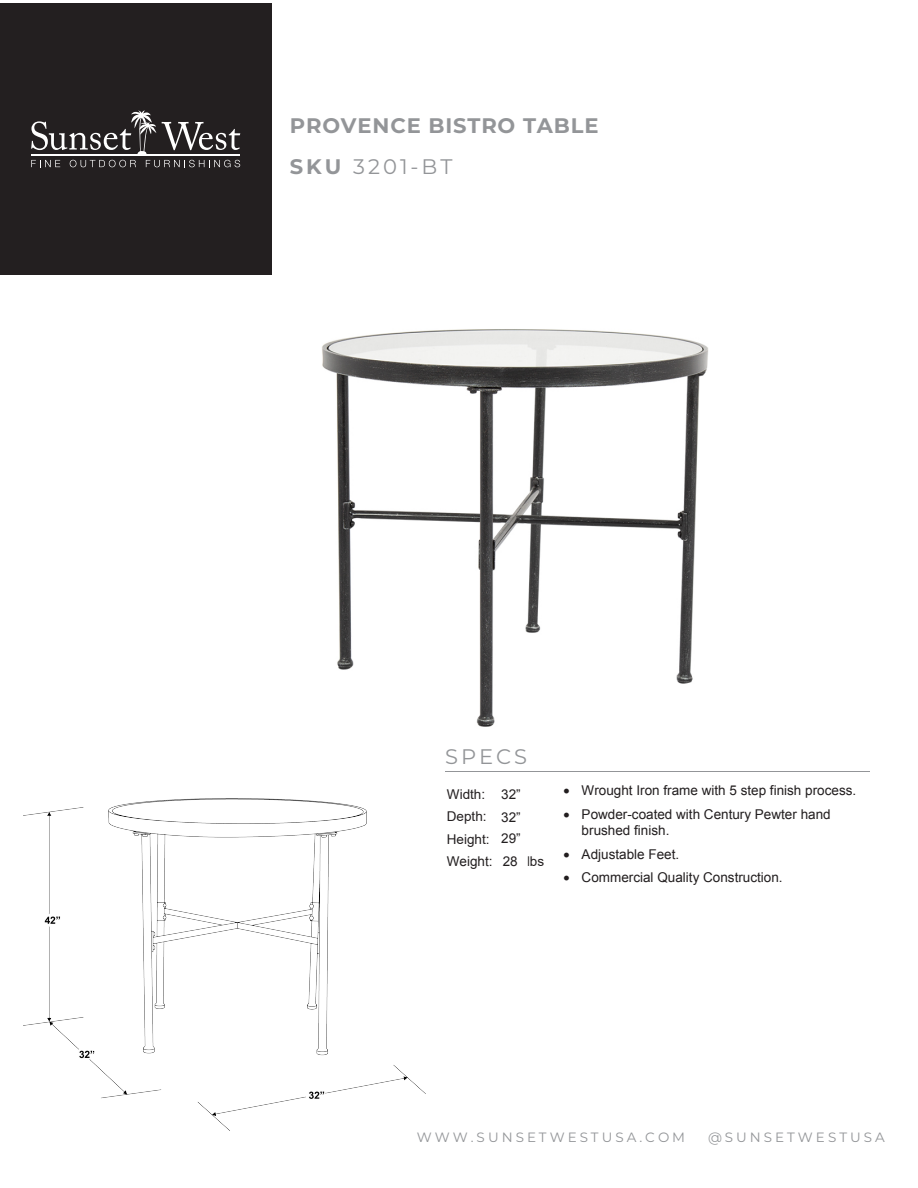
<style>
.page{position:relative;width:918px;height:1188px;background:#fff}
.page>*{position:absolute;margin:0;border:0;box-sizing:border-box;transform-origin:0 0}
.t1{font:700 21px/41.2px "Montserrat";letter-spacing:.04em;color:#939598}
.t2{font:21px "Montserrat";letter-spacing:.145em;color:#939598}
.t3{font:13.5px/16.2px "Arial";color:#221e1f}
.t4{font:13.5px "Montserrat";letter-spacing:.225em;color:#939598}
.t5{font:13.5px/22.8px "Arial";color:#231f20;text-align:justify}
.s1{font-weight:400}
.s2{font-style:inherit}
.s3{color:#231f20}
</style>
<div class="page">
<div style="left:0;top:3px;width:272px;height:272px;background:#231f20"></div>
<hr style="left:445px;top:771px;width:425px;height:1px;background:#939598">
<svg style="left:31px;top:160px;width:29px;height:7px"></svg>
<svg style="left:70px;top:160px;width:66px;height:7px"></svg>
<svg style="left:146px;top:160px;width:94px;height:7px"></svg>
<hr style="left:31px;top:154px;width:209px;height:2px;background:#fff">
<svg style="left:31px;top:110px;width:209px;height:44px"></svg>
<img style="left:322px;top:329px;width:386px;height:398px">
<img style="left:23px;top:798px;width:402px;height:332px">
<h1 class="t1" style="left:290px;top:104px;width:310px">PROVENCE BISTRO TABLE<br>SKU <span class="s1">3201-BT</span></h1>
<h1 class="t2" style="left:445px;top:742px;width:84px">SPECS</h1>
<p class="t5" style="left:447px;top:782px;width:75px"><span class="s2">W</span>idth: 32” <span class="s2">D</span>epth: 32” <span class="s2">H</span>eight: 29”</p>
<p class="t3" style="left:447px;top:854px;width:99px">Weight: <span class="s3">28 lbs</span></p>
<p class="t3" style="left:564px;top:782px;width:294px">• Wrought Iron frame with 5 step finish process.</p>
<p class="t3" style="left:582px;top:806px;width:251px;text-indent:-18px">• Powder-coated with Century Pewter hand brushed finish.</p>
<p class="t3" style="left:564px;top:846px;width:117px">• Adjustable Feet.</p>
<p class="t3" style="left:564px;top:870px;width:221px">• Commercial Quality Construction.</p>
<p class="t4" style="left:417px;top:1128px;width:270px">WWW.SUNSETWESTUSA.COM</p>
<p class="t4" style="left:708px;top:1128px;width:178px">@SUNSETWESTUSA</p>
</div>
